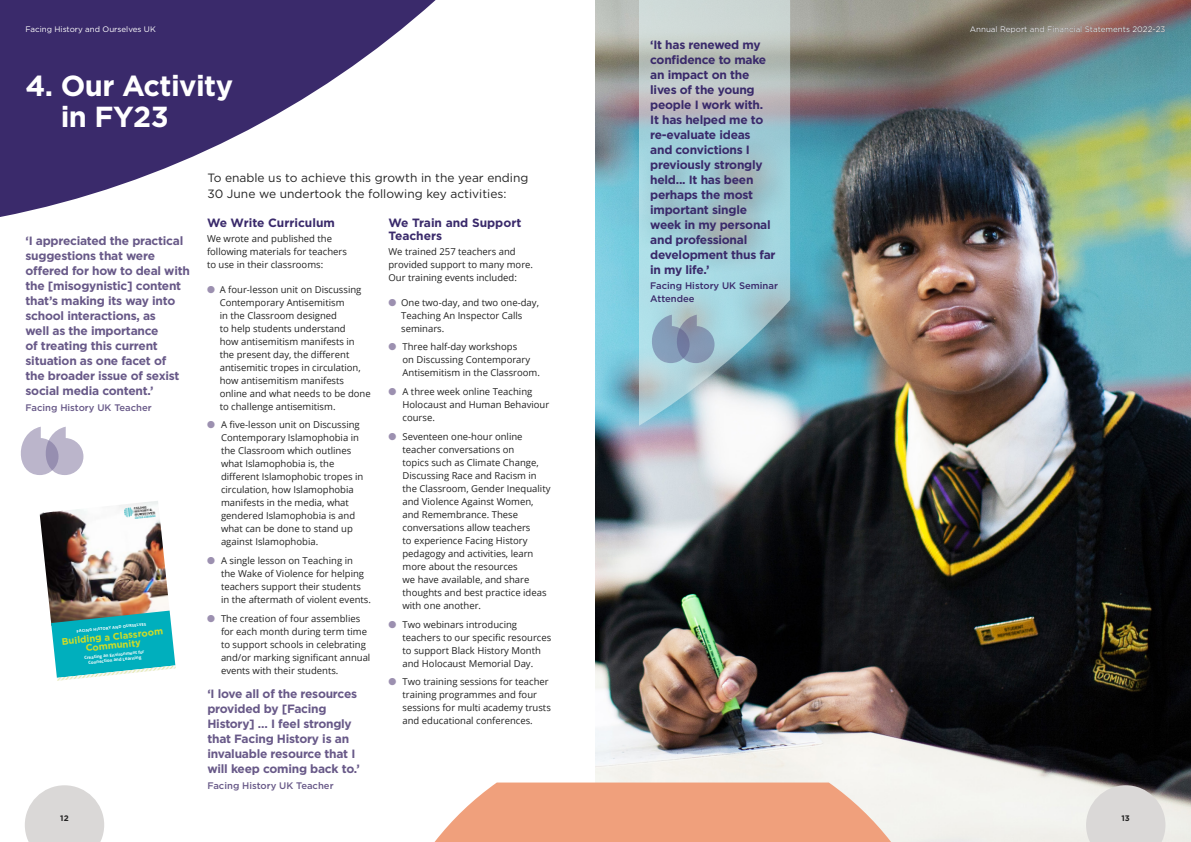
<style>
.page{position:relative;width:1191px;height:842px;background:#fff}
.page>*{position:absolute;margin:0;border:0;box-sizing:border-box;transform-origin:0 0}
.t1{font:700 29px/31px "Gotham";letter-spacing:-.02em;color:#fff}
.t2{font:700 12px/15px "Gotham";letter-spacing:-.02em;color:#685988}
.C_sub{font:700 12px/15px "Gotham";letter-spacing:-.02em;color:#3a2a6b}
.Open_body{font:12px/16px "Gotham";color:#232323}
.C_sub-2{font:700 12px/13px "Gotham";color:#3a2a6b}
.Line_above{font:9.5px/13px "Open Sans";color:#232323}
.Above_purple{font:9.5px/13px "Open Sans";color:#232323}
.Open_body-2{font:9.5px/13px "Open Sans";color:#232323}
.Quote_name{font:500 9.5px "Gotham";color:#685988}
.Quote_name-2{font:500 9.5px/13px "Gotham";color:#3a2a6b}
.t3{font:700 9.5px/8.8px "Gotham";color:#cddc28;text-align:center}
.t4{font:8px "Gotham";color:#fff}
.Contents{font:700 8px "Gotham";color:#232323}
.t5{font:700 4.3px/5.1px "Open Sans";color:#fff;text-align:center}
.t6{font:700 3.9px "Open Sans";color:#fff}
.s1{color:#9c90b0}
</style>
<div class="page">
<img style="left:595px;top:0;width:596px;height:842px">
<svg style="left:0;top:0;width:435px;height:217px;fill:#3a2a6b"></svg>
<svg style="left:1086px;top:785px;width:79px;height:57px;background:#d4d2d1"></svg>
<img style="left:40px;top:501px;width:130px;height:120px">
<svg style="left:51px;top:611px;width:124px;height:58px;background:#17a9b3"></svg>
<img style="left:56px;top:665px;width:120px;height:16px">
<img style="left:124px;top:505px;width:32px;height:15px">
<svg style="left:639px;top:0;width:151px;height:426px;background:#abc8ce"></svg>
<svg style="left:434px;top:782px;width:457px;height:60px;background:#f1ab8c"></svg>
<svg style="left:20px;top:427px;width:63px;height:48px"></svg>
<svg style="left:651px;top:315px;width:63px;height:48px;background:#8da4bb"></svg>
<svg style="left:25px;top:785px;width:79px;height:57px"></svg>
<p class="t4" style="left:26px;top:24px;width:132px">Facing History and Ourselves UK</p>
<p class="t1" style="left:61px;top:70px;width:174px;text-indent:-35px">4. Our Activity in FY23</p>
<p class="t2" style="left:26px;top:234px;width:166px">‘I appreciated the practical suggestions that were offered for how to deal with the [misogynistic] content that’s making its way into school interactions, as<br>well as the importance<br>of treating this current situation as one facet of<br>the broader issue of sexist social media content.’</p>
<p class="Quote_name" style="left:26px;top:402px;width:128px">Facing History UK Teacher</p>
<p class="t6" style="left:76px;top:628px;width:71px;rotate:-6deg">FACING HISTORY AND OURSELVES</p>
<p class="t3" style="left:61px;top:637px;width:103px;rotate:-6deg">Building a Classroom<br>Community</p>
<p class="t5" style="left:84px;top:655px;width:62px;rotate:-6deg">Creating an Environment for<br>Connection and Learning</p>
<p class="Contents" style="left:60px;top:813px;width:10px">12</p>
<p class="Open_body" style="left:207px;top:169px;width:322px">To enable us to achieve this growth in the year ending<br>30 June we undertook the following key activities:</p>
<p class="C_sub-2" style="left:207px;top:216px;width:129px">We Write Curriculum</p>
<p class="Open_body-2" style="left:207px;top:232px;width:141px">We wrote and published the following materials for teachers to use in their classrooms:</p>
<p class="Line_above" style="left:220px;top:283px;width:152px;text-indent:-13px"><span class="s1">●</span> A four-lesson unit on Discussing<br>Contemporary Antisemitism<br>in the Classroom designed<br>to help students understand<br>how antisemitism manifests in the present day, the different antisemitic tropes in circulation, how antisemitism manifests online and what needs to be done to challenge antisemitism.</p>
<p class="Line_above" style="left:221px;top:418px;width:144px;text-indent:-14px"><span class="s1">●</span> A five-lesson unit on Discussing<br>Contemporary Islamophobia in the Classroom which outlines what Islamophobia is, the different Islamophobic tropes in circulation, how Islamophobia manifests in the media, what gendered Islamophobia is and what can be done to stand up against Islamophobia.</p>
<p class="Line_above" style="left:221px;top:554px;width:151px;text-indent:-14px"><span class="s1">●</span> A single lesson on Teaching in<br>the Wake of Violence for helping teachers support their students in the aftermath of violent events.</p>
<p class="Line_above" style="left:221px;top:612px;width:151px;text-indent:-14px"><span class="s1">●</span> The creation of four assemblies for each month during term time to support schools in celebrating and/or marking significant annual events with their students.</p>
<p class="t2" style="left:207px;top:687px;width:154px">‘I love all of the resources provided by [Facing<br>History] … I feel strongly that Facing History is an invaluable resource that I will keep coming back to.’</p>
<p class="Quote_name" style="left:207px;top:780px;width:128px">Facing History UK Teacher</p>
<p class="C_sub-2" style="left:388px;top:216px;width:134px">We Train and Support<br>Teachers</p>
<p class="Open_body-2" style="left:388px;top:245px;width:146px">We trained 257 teachers and provided support to many more.<br>Our training events included:</p>
<p class="Above_purple" style="left:401px;top:296px;width:139px;text-indent:-13px"><span class="s1">●</span> One two-day, and two one-day,<br>Teaching An Inspector Calls seminars.</p>
<p class="Above_purple" style="left:402px;top:340px;width:139px;text-indent:-14px"><span class="s1">●</span> Three half-day workshops<br>on Discussing Contemporary<br>Antisemitism in the Classroom.</p>
<p class="Above_purple" style="left:402px;top:385px;width:148px;text-indent:-14px"><span class="s1">●</span> A three week online Teaching<br>Holocaust and Human Behaviour course.</p>
<p class="Above_purple" style="left:402px;top:430px;width:149px;text-indent:-14px"><span class="s1">●</span> Seventeen one-hour online teacher conversations on<br>topics such as Climate Change,<br>Discussing Race and Racism in the Classroom, Gender Inequality and Violence Against Women, and Remembrance. These conversations allow teachers<br>to experience Facing History pedagogy and activities, learn more about the resources<br>we have available, and share thoughts and best practice ideas with one another.</p>
<p class="Above_purple" style="left:402px;top:617px;width:150px;text-indent:-14px"><span class="s1">●</span> Two webinars introducing teachers to our specific resources to support Black History Month and Holocaust Memorial Day.</p>
<p class="Above_purple" style="left:402px;top:675px;width:150px;text-indent:-14px"><span class="s1">●</span> Two training sessions for teacher training programmes and four sessions for multi academy trusts and educational conferences.</p>
<p class="C_sub" style="left:650px;top:37px;width:127px">‘It has renewed my confidence to make an impact on the lives of the young people I work with.<br>It has helped me to re-evaluate ideas and convictions I previously strongly held... It has been perhaps the most important single week in my personal and professional development thus far in my life.’</p>
<p class="Quote_name-2" style="left:650px;top:279px;width:129px">Facing History UK Seminar<br>Attendee</p>
<p class="t4" style="left:969px;top:24px;width:197px">Annual Report and Financial Statements 2022-23</p>
<p class="Contents" style="left:1121px;top:813px;width:10px">13</p>
</div>
